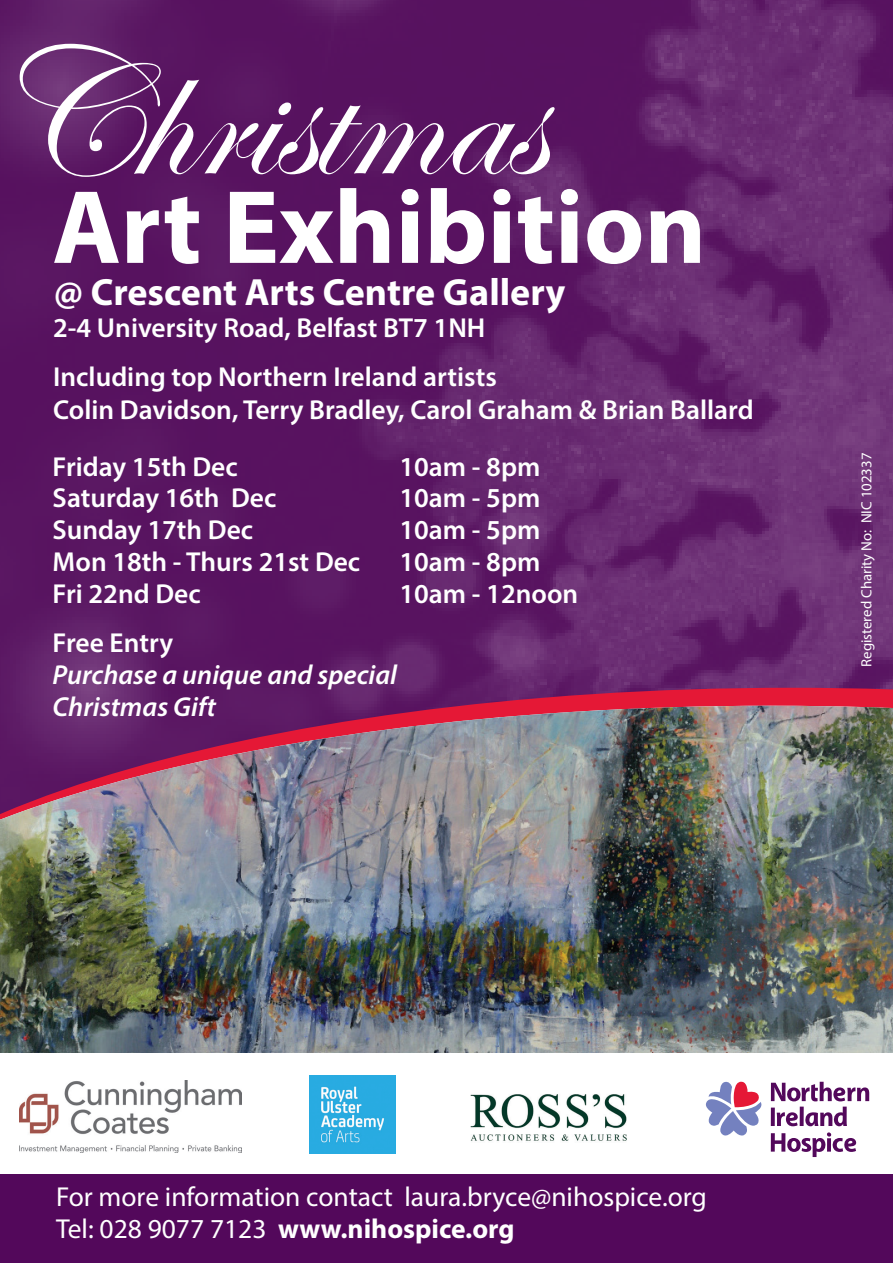
<style>
.page{position:relative;width:893px;height:1263px;background:#fff}
.page>*{position:absolute;margin:0;border:0;box-sizing:border-box;transform-origin:0 0}
.t1{font:185.4px "Edwardian Script ITC";color:#fff}
.t2{font:700 105.3px "Myriad Pro";color:#fff}
.t3{font:700 38.1px "Myriad Pro";color:#fff}
.t4{font:600 27.45px "Myriad Pro";color:#fff}
.t5{font:27.45px "Myriad Pro";color:#fff}
.t6{font:italic 600 27.45px "Myriad Pro";color:#fff}
.t7{font:700 27.45px "Myriad Pro";color:#fff}
.t8{font:14.85px "Myriad Pro";color:#fff}
.s1{font-weight:400}
</style>
<div class="page">
<img style="left:0;top:0;width:893px;height:688px">
<svg style="left:0;top:688px;width:893px;height:18px;background:#911e57"></svg>
<img style="left:0;top:706px;width:893px;height:347px">
<div style="left:0;top:1174px;width:893px;height:89px;background:#53085b"></div>
<img style="left:470px;top:1094px;width:157px;height:47px">
<img style="left:20px;top:1080px;width:221px;height:73px">
<img style="left:309px;top:1075px;width:86px;height:79px">
<svg style="left:771px;top:1132px;width:86px;height:25px"></svg>
<svg style="left:771px;top:1082px;width:98px;height:44px"></svg>
<svg style="left:705px;top:1081px;width:57px;height:55px"></svg>
<p class="t1" style="left:-13px;top:14px;width:558px">Christmas</p>
<p class="t2" style="left:52px;top:159px;width:655px">Art Exhibition</p>
<p class="t3" style="left:54px;top:267px;width:513px">@ Crescent Arts Centre Gallery</p>
<p class="t4" style="left:53px;top:311px;width:434px">2-4 University Road, Belfast BT7 1NH</p>
<p class="t4" style="left:53px;top:360px;width:445px">Including top Northern Ireland artists</p>
<p class="t4" style="left:53px;top:393px;width:702px">Colin Davidson, Terry Bradley, Carol Graham &amp; Brian Ballard</p>
<p class="t4" style="left:53px;top:449px;width:187px">Friday 15th Dec</p>
<p class="t4" style="left:399px;top:449px;width:142px">10am - 8pm</p>
<p class="t4" style="left:53px;top:481px;width:225px">Saturday 16th Dec</p>
<p class="t4" style="left:399px;top:481px;width:142px">10am - 5pm</p>
<p class="t4" style="left:53px;top:512px;width:202px">Sunday 17th Dec</p>
<p class="t4" style="left:399px;top:512px;width:142px">10am - 5pm</p>
<p class="t4" style="left:53px;top:544px;width:309px">Mon 18th - Thurs 21st Dec</p>
<p class="t4" style="left:399px;top:544px;width:142px">10am - 8pm</p>
<p class="t4" style="left:53px;top:576px;width:150px">Fri 22nd Dec</p>
<p class="t4" style="left:399px;top:576px;width:180px">10am - 12noon</p>
<p class="t4" style="left:53px;top:626px;width:122px">Free Entry</p>
<p class="t6" style="left:53px;top:657px;width:346px">Purchase a unique and special</p>
<p class="t6" style="left:53px;top:689px;width:165px">Christmas Gift</p>
<p class="t8" style="left:857px;top:667px;width:216px;rotate:-90deg">Registered Charity No: NIC 102337</p>
<p class="t5" style="left:56px;top:1180px;width:652px">For more information contact laura.bryce@nihospice.org</p>
<p class="t7" style="left:56px;top:1211px;width:460px"><span class="s1">Tel: 028 9077 7123</span> www.nihospice.org</p>
</div>
